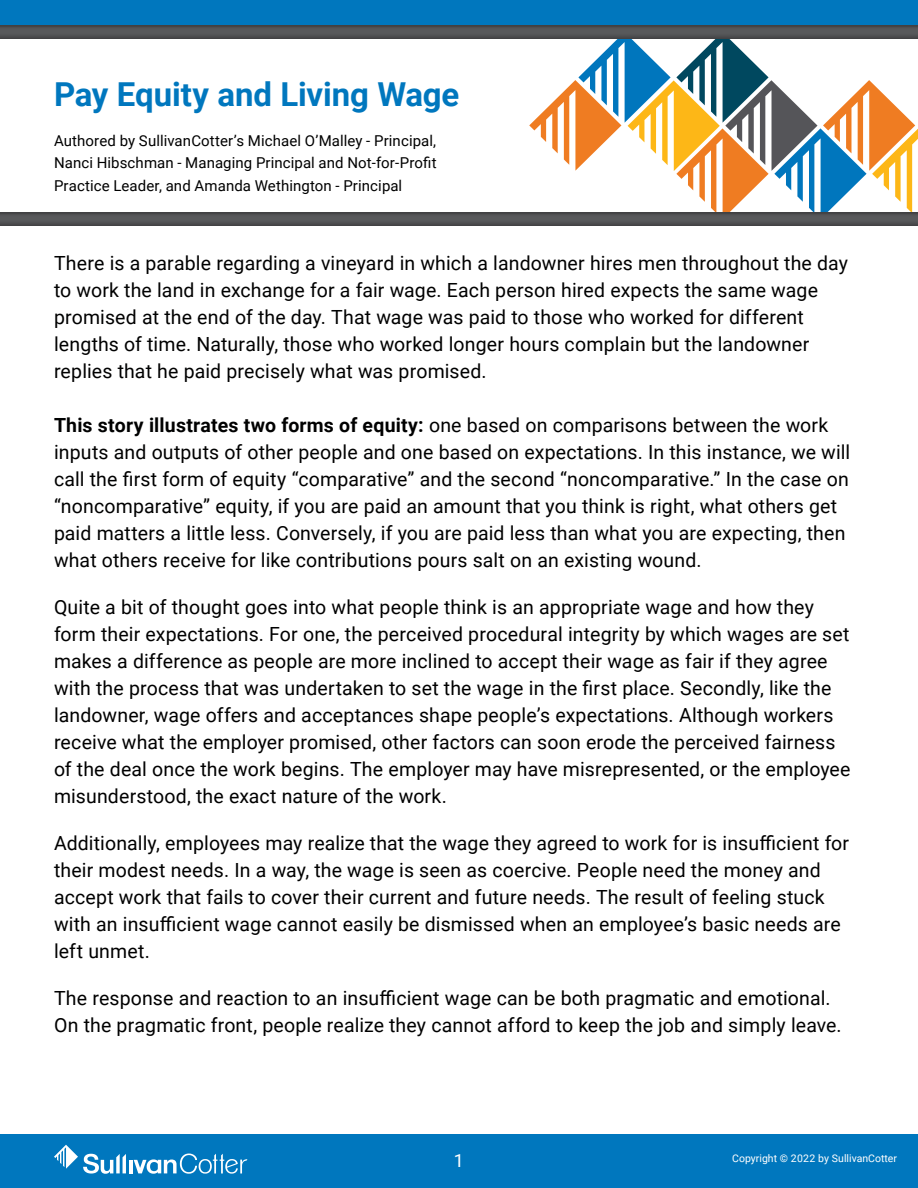
<style>
.page{position:relative;width:918px;height:1188px;background:#fff}
.page>*{position:absolute;margin:0;border:0;box-sizing:border-box;transform-origin:0 0}
.t1{font:700 33px "Roboto";letter-spacing:-.005em;color:#0077be}
.t2{font:19.5px/27px "Roboto";letter-spacing:.01em;color:#000}
.t3{font:19.5px/27px "Roboto";letter-spacing:.01em;color:#000101}
.t4{font:18px "Roboto";color:#fff}
.t5{font:15px/22.5px "Roboto";letter-spacing:.005em;color:#000;text-align:justify}
.t6{font:10.5px "Roboto";color:#fff}
.s1{font-weight:700}
</style>
<div class="page">
<div style="left:0;top:1134px;width:918px;height:54px;background:#0077be"></div>
<svg style="left:54px;top:1145px;width:194px;height:29px"></svg>
<svg style="left:529px;top:38px;width:389px;height:175px"></svg>
<div style="left:0;top:0;width:918px;height:28px;background:#0077be"></div>
<div style="left:0;top:213px;width:918px;height:12px;background:#555658"></div>
<div style="left:0;top:26px;width:918px;height:12px;background:#565658"></div>
<h1 class="t1" style="left:54px;top:72px;width:407px">Pay Equity and Living Wage</h1>
<p class="t5" style="left:54px;top:129px;width:384px">Authored by SullivanCotter’s Michael O’Malley - Principal, Nanci Hibschman - Managing Principal and Not-for-Profit Practice Leader, and Amanda Wethington - Principal</p>
<p class="t3" style="left:54px;top:248px;width:795px">There is a parable regarding a vineyard in which a landowner hires men throughout the day to work the land in exchange for a fair wage. Each person hired expects the same wage promised at the end of the day. That wage was paid to those who worked for different lengths of time. Naturally, those who worked longer hours complain but the landowner replies that he paid precisely what was promised.</p>
<p class="t3" style="left:54px;top:410px;width:798px"><span class="s1">This story illustrates two forms of equity:</span> one based on comparisons between the work inputs and outputs of other people and one based on expectations. In this instance, we will call the first form of equity “comparative” and the second “noncomparative.” In the case on “noncomparative” equity, if you are paid an amount that you think is right, what others get paid matters a little less. Conversely, if you are paid less than what you are expecting, then what others receive for like contributions pours salt on an existing wound.</p>
<p class="t2" style="left:54px;top:593px;width:798px">Quite a bit of thought goes into what people think is an appropriate wage and how they form their expectations. For one, the perceived procedural integrity by which wages are set makes a difference as people are more inclined to accept their wage as fair if they agree with the process that was undertaken to set the wage in the first place. Secondly, like the landowner, wage offers and acceptances shape people’s expectations. Although workers receive what the employer promised, other factors can soon erode the perceived fairness of the deal once the work begins. The employer may have misrepresented, or the employee misunderstood, the exact nature of the work.</p>
<p class="t2" style="left:54px;top:829px;width:797px">Additionally, employees may realize that the wage they agreed to work for is insufficient for their modest needs. In a way, the wage is seen as coercive. People need the money and accept work that fails to cover their current and future needs. The result of feeling stuck with an insufficient wage cannot easily be dismissed when an employee’s basic needs are left unmet.</p>
<p class="t2" style="left:54px;top:984px;width:789px">The response and reaction to an insufficient wage can be both pragmatic and emotional.<br>On the pragmatic front, people realize they cannot afford to keep the job and simply leave.</p>
<p class="t4" style="left:454px;top:1148px;width:12px">1</p>
<p class="t6" style="left:732px;top:1151px;width:166px">Copyright © 2022 by SullivanCotter</p>
</div>
